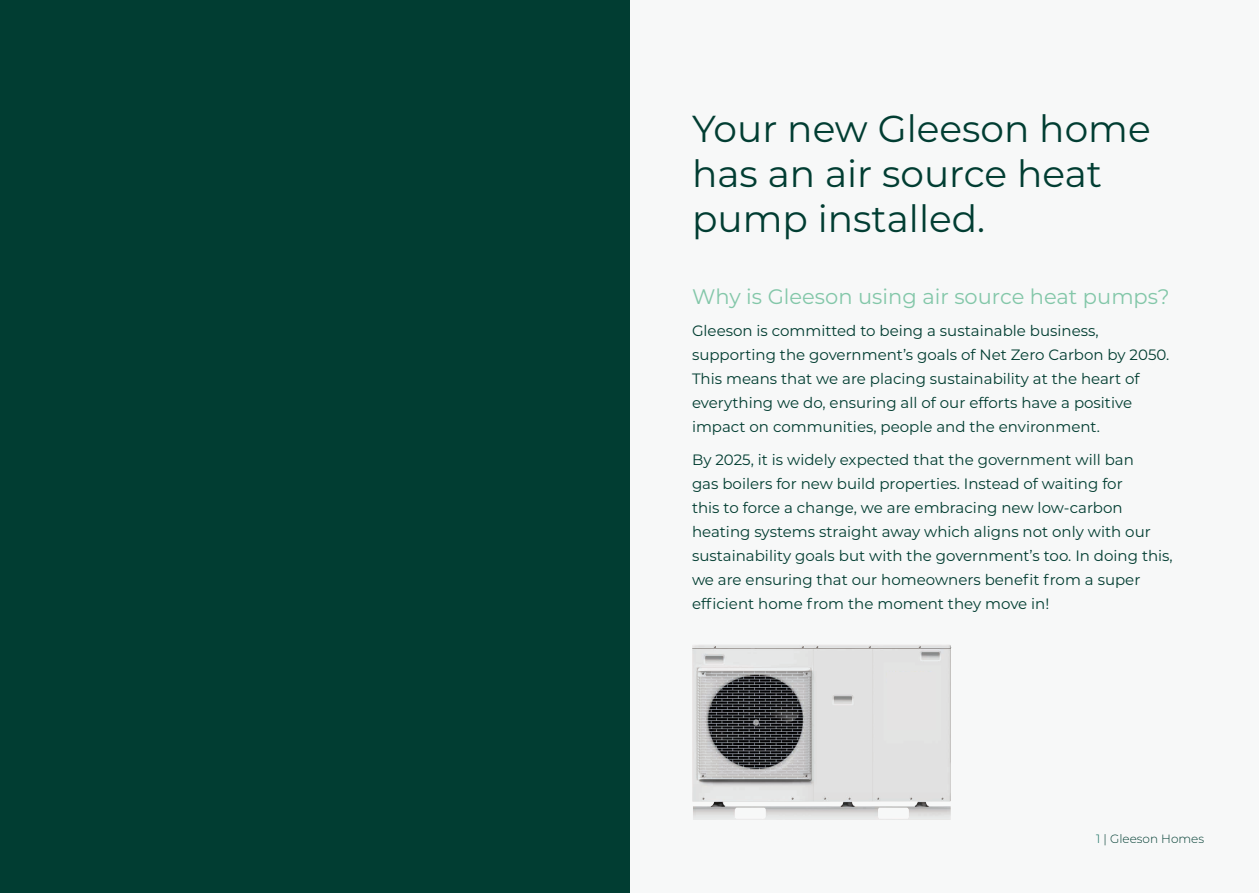
<style>
.page{position:relative;width:1259px;height:893px;background:#fff}
.page>*{position:absolute;margin:0;border:0;box-sizing:border-box;transform-origin:0 0}
.t1{font:37.5px/45px "Montserrat";color:#013d32}
.t2{font:21px "Montserrat";color:#83c7a9}
.t3{font:15px/24px "Montserrat";color:#003c30}
.t4{font:300 12px "Montserrat";color:#013d32}
.s1{color:#076556}
</style>
<div class="page">
<div style="left:629px;top:0;width:630px;height:893px;background:#f7f8f8"></div>
<div style="left:0;top:0;width:629px;height:893px;background:#013d32"></div>
<img style="left:692px;top:645px;width:259px;height:175px">
<div style="left:887px;top:672px;width:48px;height:58px;background:#e4e3e3"></div>
<h1 class="t1" style="left:692px;top:105px;width:460px">Your new Gleeson home has an air source heat pump installed.</h1>
<h2 class="t2" style="left:692px;top:282px;width:479px">Why is Gleeson using air source heat pumps?</h2>
<p class="t3" style="left:692px;top:318px;width:479px">Gleeson is committed to being a sustainable business, supporting the government’s goals of Net Zero Carbon by 2050.<br>This means that we are placing sustainability at the heart of everything we do, ensuring all of our efforts have a positive impact on communities, people and the environment.</p>
<p class="t3" style="left:692px;top:447px;width:482px">By 2025, it is widely expected that the government will ban<br>gas boilers for new build properties. Instead of waiting for<br>this to force a change, we are embracing new low-carbon heating systems straight away which aligns not only with our sustainability goals but with the government’s too. In doing this, we are ensuring that our homeowners benefit from a super efficient home from the moment they move in!</p>
<p class="t4" style="left:1096px;top:831px;width:109px"><span class="s1">1</span> | Gleeson Homes</p>
</div>
